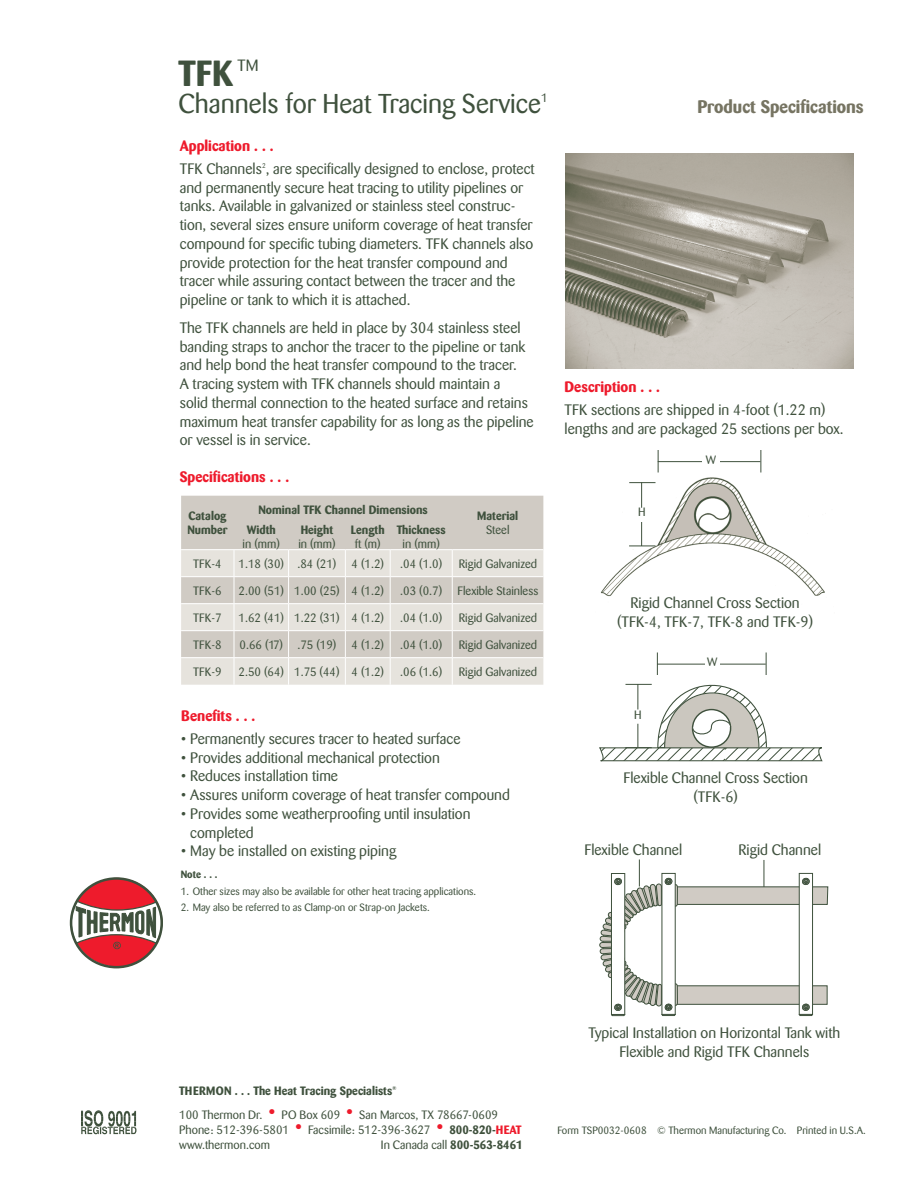
<style>
.page{position:relative;width:918px;height:1188px;background:#fff}
.page>*{position:absolute;margin:0;border:0;box-sizing:border-box;transform-origin:0 0}
.Front_Head__first_li{font:700 36px "Barmeno";color:#3f513d}
.Front_Head__second_l{font:27px "Barmeno";color:#3f513d}
.Specifications{font:700 18px "Barmeno";color:#767462}
.Body_Text{font:15px/18.8px "Barmeno";color:#3f513d}
.Bullets{font:15px/18.8px "Barmeno";color:#3f513d}
.Body_Head{font:700 15px "Barmeno";color:#ee1b2c}
.t1{font:12px "Barmeno";color:#3f513d}
.t2{font:700 12px/14.4px "Barmeno";color:#3f513d}
.Notes_Body{font:10.5px "Barmeno";color:#3f513d}
.Notes_Head{font:700 10.5px "Barmeno";color:#3f513d}
.Body_Text-2{font:6.75px "Barmeno";color:#3f513d}
.t3{font:700 5.4px "Barmeno";color:#3f513d}
.s1{font-weight:400}
.s2{font-size:21px;color:#ee1b2c}
.s3{font-weight:700}
.s4{font-weight:700;color:#ee1b2c}
</style>
<div class="page">
<img style="left:601px;top:477px;width:224px;height:120px">
<svg style="left:81px;top:1110px;width:55px;height:24px"></svg>
<hr style="left:658px;top:461px;width:44px;height:1px;background:#3f513d">
<svg style="left:658px;top:450px;width:1px;height:22px"></svg>
<svg style="left:760px;top:450px;width:1px;height:22px"></svg>
<hr style="left:720px;top:461px;width:40px;height:1px;background:#3f513d">
<svg style="left:629px;top:522px;width:26px;height:25px"></svg>
<svg style="left:629px;top:482px;width:27px;height:26px"></svg>
<svg style="left:599px;top:860px;width:229px;height:157px"></svg>
<hr style="left:657px;top:664px;width:48px;height:1px;background:#3f513d">
<svg style="left:657px;top:652px;width:1px;height:23px"></svg>
<svg style="left:766px;top:652px;width:1px;height:23px"></svg>
<hr style="left:720px;top:664px;width:46px;height:1px;background:#3f513d">
<svg style="left:599px;top:683px;width:224px;height:79px"></svg>
<img style="left:565px;top:153px;width:288px;height:216px">
<div style="left:72px;top:878px;width:90px;height:89px;background:#ee1b2c;border-radius:50%"></div>
<svg style="left:70px;top:900px;width:93px;height:49px"></svg>
<div style="left:70px;top:877px;width:93px;height:91px;border:3px solid #3f513d;border-radius:50%"></div>
<div style="left:181px;top:496px;width:362px;height:53px;background:#d0cbc4"></div>
<svg style="left:181px;top:550px;width:362px;height:135px;background:#ddd9d3"></svg>
<hr style="left:181px;top:576px;width:53px;height:1px;background:#fff">
<hr style="left:234px;top:576px;width:55px;height:1px;background:#fff">
<hr style="left:289px;top:576px;width:56px;height:1px;background:#fff">
<hr style="left:345px;top:576px;width:45px;height:1px;background:#fff">
<hr style="left:390px;top:576px;width:62px;height:1px;background:#fff">
<hr style="left:452px;top:576px;width:91px;height:1px;background:#fff">
<hr style="left:181px;top:603px;width:53px;height:1px;background:#fff">
<hr style="left:234px;top:603px;width:55px;height:1px;background:#fff">
<hr style="left:289px;top:603px;width:56px;height:1px;background:#fff">
<hr style="left:345px;top:603px;width:45px;height:1px;background:#fff">
<hr style="left:390px;top:603px;width:62px;height:1px;background:#fff">
<hr style="left:452px;top:603px;width:91px;height:1px;background:#fff">
<hr style="left:181px;top:630px;width:53px;height:1px;background:#fff">
<hr style="left:234px;top:630px;width:55px;height:1px;background:#fff">
<hr style="left:289px;top:630px;width:56px;height:1px;background:#fff">
<hr style="left:345px;top:630px;width:45px;height:1px;background:#fff">
<hr style="left:390px;top:630px;width:62px;height:1px;background:#fff">
<hr style="left:452px;top:630px;width:91px;height:1px;background:#fff">
<hr style="left:181px;top:657px;width:53px;height:1px;background:#fff">
<hr style="left:234px;top:657px;width:55px;height:1px;background:#fff">
<svg style="left:234px;top:550px;width:1px;height:135px"></svg>
<hr style="left:289px;top:657px;width:56px;height:1px;background:#fff">
<svg style="left:288px;top:550px;width:1px;height:135px"></svg>
<hr style="left:345px;top:657px;width:45px;height:1px;background:#fff">
<svg style="left:345px;top:550px;width:1px;height:135px"></svg>
<hr style="left:390px;top:657px;width:62px;height:1px;background:#fff">
<svg style="left:390px;top:550px;width:1px;height:135px"></svg>
<hr style="left:452px;top:657px;width:91px;height:1px;background:#fff">
<svg style="left:452px;top:550px;width:1px;height:135px"></svg>
<p class="Front_Head__first_li" style="left:178px;top:51px;width:82px">TFK <sup>TM</sup></p>
<p class="Front_Head__second_l" style="left:178px;top:88px;width:371px">Channels for Heat Tracing Service<sup>1</sup></p>
<p class="Specifications" style="left:697px;top:96px;width:168px">Product Specifications</p>
<p class="Body_Head" style="left:180px;top:136px;width:95px">Application . . .</p>
<p class="Body_Text" style="left:180px;top:159px;width:356px">TFK Channels , are specifically designed to enclose, protect</p>
<p class="Body_Text-2" style="left:262px;top:162px;width:5px">2</p>
<p class="Body_Text" style="left:180px;top:178px;width:355px">and permanently secure heat tracing to utility pipelines or tanks. Available in galvanized or stainless steel construc&shy;tion, several sizes ensure uniform coverage of heat transfer compound for specific tubing diameters. TFK channels also provide protection for the heat transfer compound and tracer while assuring contact between the tracer and the pipeline or tank to which it is attached.</p>
<p class="Body_Text" style="left:180px;top:318px;width:356px">The TFK channels are held in place by 304 stainless steel banding straps to anchor the tracer to the pipeline or tank and help bond the heat transfer compound to the tracer.<br>A tracing system with TFK channels should maintain a<br>solid thermal connection to the heated surface and retains maximum heat transfer capability for as long as the pipeline or vessel is in service.</p>
<p class="Body_Head" style="left:180px;top:468px;width:111px">Specifications . . .</p>
<p class="Body_Head" style="left:565px;top:378px;width:97px">Description . . .</p>
<p class="Body_Text" style="left:565px;top:401px;width:281px">TFK sections are shipped in 4-foot (1.22 m) lengths and are packaged 25 sections per box.</p>
<p class="t1" style="left:706px;top:452px;width:12px">W</p>
<p class="t2" style="left:187px;top:509px;width:42px">Catalog<br>Number</p>
<p class="t2" style="left:258px;top:503px;width:171px">Nominal TFK Channel Dimensions</p>
<p class="t2" style="left:477px;top:509px;width:43px">Material</p>
<p class="t2" style="left:247px;top:522px;width:31px">Width</p>
<p class="t1" style="left:486px;top:523px;width:25px">Steel</p>
<p class="t1" style="left:243px;top:537px;width:39px">in (mm)</p>
<p class="t2" style="left:298px;top:522px;width:39px">Height <span class="s1">in (mm)</span></p>
<p class="t2" style="left:351px;top:522px;width:35px;text-align:center">Length <span class="s1">ft (m)</span></p>
<p class="t2" style="left:397px;top:522px;width:50px;text-align:center">Thickness <span class="s1">in (mm)</span></p>
<p class="t1" style="left:193px;top:557px;width:30px">TFK-4</p>
<p class="t1" style="left:239px;top:557px;width:47px">1.18 (30)</p>
<p class="t1" style="left:297px;top:557px;width:41px">.84 (21)</p>
<p class="t1" style="left:352px;top:557px;width:34px">4 (1.2)</p>
<p class="t1" style="left:400px;top:557px;width:44px">.04 (1.0)</p>
<p class="t1" style="left:459px;top:557px;width:80px">Rigid Galvanized</p>
<p class="t1" style="left:193px;top:584px;width:30px">TFK-6</p>
<p class="t1" style="left:239px;top:584px;width:47px">2.00 (51)</p>
<p class="t1" style="left:294px;top:584px;width:47px">1.00 (25)</p>
<p class="t1" style="left:352px;top:584px;width:34px">4 (1.2)</p>
<p class="t1" style="left:400px;top:584px;width:44px">.03 (0.7)</p>
<p class="t1" style="left:458px;top:584px;width:82px">Flexible Stainless</p>
<p class="t1" style="left:193px;top:611px;width:30px">TFK-7</p>
<p class="t1" style="left:239px;top:611px;width:47px">1.62 (41)</p>
<p class="t1" style="left:294px;top:611px;width:47px">1.22 (31)</p>
<p class="t1" style="left:352px;top:611px;width:34px">4 (1.2)</p>
<p class="t1" style="left:400px;top:611px;width:44px">.04 (1.0)</p>
<p class="t1" style="left:459px;top:611px;width:80px">Rigid Galvanized</p>
<p class="t1" style="left:193px;top:638px;width:30px">TFK-8</p>
<p class="t1" style="left:240px;top:638px;width:45px">0.66 (17)</p>
<p class="t1" style="left:298px;top:638px;width:40px">.75 (19)</p>
<p class="t1" style="left:352px;top:638px;width:34px">4 (1.2)</p>
<p class="t1" style="left:400px;top:638px;width:44px">.04 (1.0)</p>
<p class="t1" style="left:459px;top:638px;width:80px">Rigid Galvanized</p>
<p class="t1" style="left:193px;top:665px;width:30px">TFK-9</p>
<p class="t1" style="left:239px;top:665px;width:47px">2.50 (64)</p>
<p class="t1" style="left:294px;top:665px;width:47px">1.75 (44)</p>
<p class="t1" style="left:352px;top:665px;width:34px">4 (1.2)</p>
<p class="t1" style="left:400px;top:665px;width:44px">.06 (1.6)</p>
<p class="t1" style="left:459px;top:665px;width:80px">Rigid Galvanized</p>
<p class="Body_Head" style="left:181px;top:706px;width:76px">Benefits . . .</p>
<p class="Bullets" style="left:181px;top:729px;width:281px">• Permanently secures tracer to heated surface</p>
<p class="Bullets" style="left:181px;top:748px;width:260px">• Provides additional mechanical protection</p>
<p class="Bullets" style="left:181px;top:767px;width:158px">• Reduces installation time</p>
<p class="Bullets" style="left:181px;top:786px;width:330px">• Assures uniform coverage of heat transfer compound</p>
<p class="Bullets" style="left:190px;top:804px;width:282px;text-indent:-9px">• Provides some weatherproofing until insulation completed</p>
<p class="Bullets" style="left:181px;top:842px;width:216px">• May be installed on existing piping</p>
<p class="Notes_Head" style="left:181px;top:868px;width:38px">Note . . .</p>
<p class="Notes_Body" style="left:181px;top:885px;width:297px">1. Other sizes may also be available for other heat tracing applications.</p>
<p class="Notes_Body" style="left:181px;top:902px;width:251px">2. May also be referred to as Clamp-on or Strap-on Jackets.</p>
<p class="t1" style="left:638px;top:505px;width:9px">H</p>
<p class="Body_Text" style="left:617px;top:594px;width:198px;text-align:center">Rigid Channel Cross Section (TFK-4, TFK-7, TFK-8 and TFK-9)</p>
<p class="t1" style="left:634px;top:707px;width:9px">H</p>
<p class="t1" style="left:707px;top:655px;width:12px">W</p>
<p class="Body_Text" style="left:624px;top:769px;width:186px;text-align:center">Flexible Channel Cross Section (TFK-6)</p>
<p class="Body_Text" style="left:584px;top:841px;width:99px">Flexible Channel</p>
<p class="Body_Text" style="left:738px;top:841px;width:84px">Rigid Channel</p>
<p class="t2" style="left:179px;top:1084px;width:215px">THERMON . . . The Heat Tracing Specialists</p>
<p class="t3" style="left:392px;top:1085px;width:6px">®</p>
<p class="t1" style="left:179px;top:1108px;width:320px">100 Thermon Dr. <span class="s2">•</span> PO Box 609 <span class="s2">•</span> San Marcos, TX 78667-0609</p>
<p class="t1" style="left:179px;top:1123px;width:344px">Phone: 512-396-5801 <span class="s2">•</span> Facsimile: 512-396-3627 <span class="s2">•</span> <span class="s3">800-820-</span><span class="s4">HEAT</span></p>
<p class="t1" style="left:179px;top:1138px;width:92px">www.thermon.com</p>
<p class="t1" style="left:381px;top:1138px;width:143px">In Canada call <span class="s3">800-563-8461</span></p>
<p class="Body_Text" style="left:588px;top:1024px;width:253px;text-align:center">Typical Installation on Horizontal Tank with<br>Flexible and Rigid TFK Channels</p>
<p class="Notes_Body" style="left:557px;top:1124px;width:310px">Form TSP0032-0608 © Thermon Manufacturing Co. Printed in U.S.A.</p>
</div>
